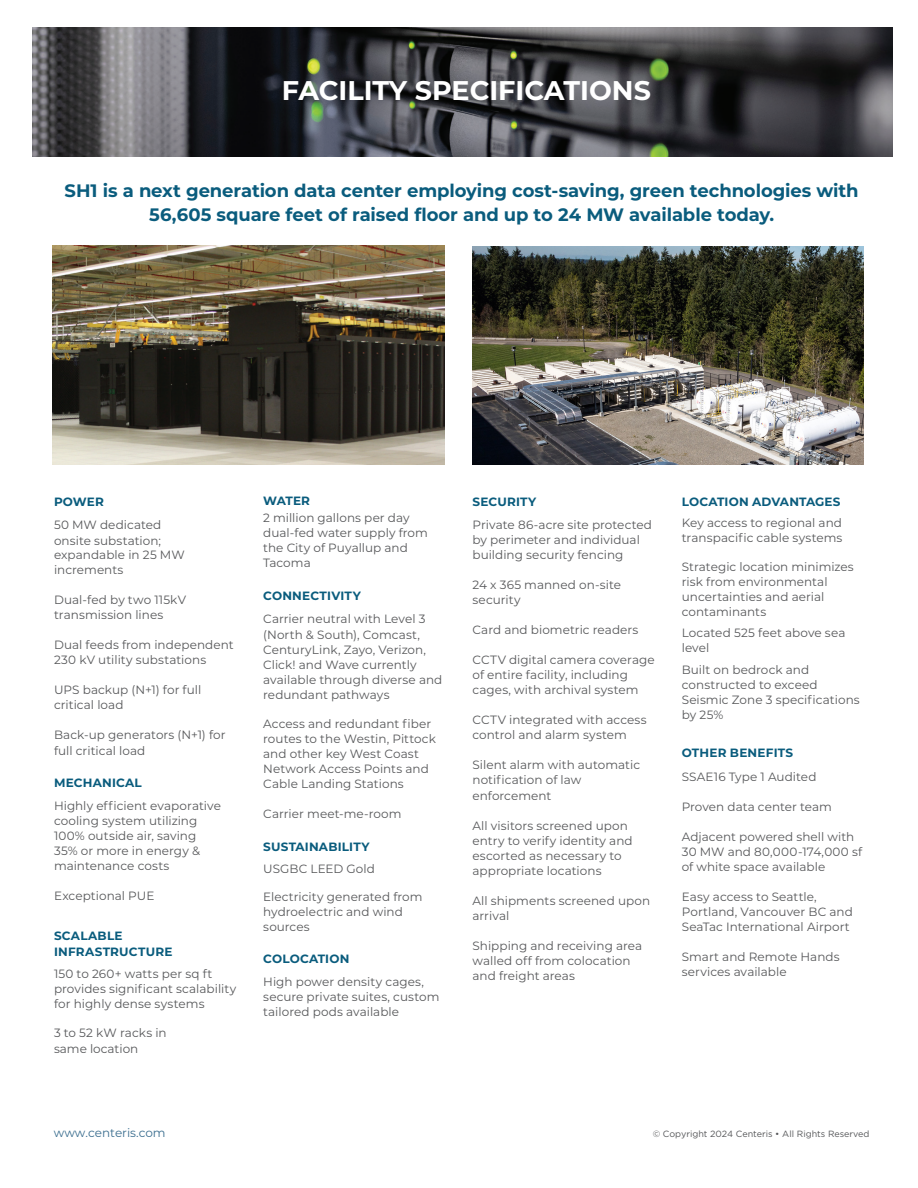
<style>
.page{position:relative;width:918px;height:1188px;background:#fff}
.page>*{position:absolute;margin:0;border:0;box-sizing:border-box;transform-origin:0 0}
.t1{font:700 27px "Montserrat";color:#fff}
.t2{font:700 18px/24px "Montserrat";letter-spacing:-.005em;color:#0a5c7d;text-align:center}
.t3{font:12px/15px "Montserrat";letter-spacing:.005em;color:#57585a}
.t4{font:700 12px/16.5px "Montserrat";letter-spacing:.02em;color:#0a5c7d}
.t5{font:12px "Montserrat";color:#3b6e8f}
.t6{font:9px "Gotham";color:#57585a}
.s1{font-weight:700;color:#0a5c7d}
</style>
<div class="page">
<img style="left:33px;top:28px;width:859px;height:129px">
<img style="left:472px;top:246px;width:392px;height:219px">
<img style="left:53px;top:246px;width:391px;height:219px">
<p class="t1" style="left:282px;top:71px;width:370px">FACILITY SPECIFICATIONS</p>
<p class="t2" style="left:64px;top:178px;width:796px">SH1 is a next generation data center employing cost-saving, green technologies with<br>56,605 square feet of raised floor and up to 24 MW available today.</p>
<p class="t3" style="left:54px;top:489px;width:109px;line-height:23.2px"><span class="s1">POWER<br></span>50 MW dedicated</p>
<p class="t3" style="left:54px;top:534px;width:132px;line-height:13.5px">onsite substation; expandable in 25 MW</p>
<p class="t3" style="left:54px;top:562px;width:71px">increments</p>
<p class="t3" style="left:54px;top:592px;width:134px">Dual-fed by two 115kV transmission lines</p>
<p class="t3" style="left:54px;top:637px;width:181px">Dual feeds from independent<br>230 kV utility substations</p>
<p class="t3" style="left:54px;top:682px;width:149px">UPS backup (N+1) for full critical load</p>
<p class="t3" style="left:54px;top:726px;width:173px;line-height:16.5px">Back-up generators (N+1) for full critical load</p>
<p class="t3" style="left:54px;top:770px;width:169px;line-height:23.2px"><span class="s1">MECHANICAL<br></span>Highly efficient evaporative</p>
<p class="t3" style="left:54px;top:813px;width:148px">cooling system utilizing<br>100% outside air, saving<br>35% or more in energy &amp; maintenance costs</p>
<p class="t3" style="left:54px;top:888px;width:102px">Exceptional PUE</p>
<p class="t4" style="left:54px;top:927px;width:120px">SCALABLE<br>INFRASTRUCTURE</p>
<p class="t3" style="left:54px;top:966px;width:184px">150 to 260+ watts per sq ft provides significant scalability for highly dense systems</p>
<p class="t3" style="left:54px;top:1024px;width:114px;line-height:16.5px">3 to 52 kW racks in same location</p>
<p class="t4" style="left:263px;top:492px;width:48px">WATER</p>
<p class="t3" style="left:263px;top:509px;width:148px">2 million gallons per day</p>
<p class="t3" style="left:263px;top:524px;width:166px">dual-fed water supply from the City of Puyallup and<br>Tacoma</p>
<p class="t4" style="left:263px;top:587px;width:99px">CONNECTIVITY</p>
<p class="t3" style="left:263px;top:610px;width:164px;line-height:16.5px">Carrier neutral with Level 3 (North &amp; South), Comcast,</p>
<p class="t3" style="left:263px;top:642px;width:181px">CenturyLink, Zayo, Verizon,<br>Click! and Wave currently available through diverse and redundant pathways</p>
<p class="t3" style="left:263px;top:716px;width:174px">Access and redundant fiber routes to the Westin, Pittock and other key West Coast<br>Network Access Points and<br>Cable Landing Stations</p>
<p class="t3" style="left:263px;top:806px;width:140px">Carrier meet-me-room</p>
<p class="t4" style="left:263px;top:838px;width:108px">SUSTAINABILITY</p>
<p class="t3" style="left:263px;top:860px;width:113px">USGBC LEED Gold</p>
<p class="t3" style="left:263px;top:889px;width:161px">Electricity generated from hydroelectric and wind sources</p>
<p class="t4" style="left:263px;top:949px;width:88px">COLOCATION</p>
<p class="t3" style="left:263px;top:974px;width:178px">High power density cages, secure private suites, custom tailored pods available</p>
<p class="t4" style="left:472px;top:492px;width:65px">SECURITY</p>
<p class="t3" style="left:472px;top:517px;width:181px">Private 86-acre site protected by perimeter and individual building security fencing</p>
<p class="t3" style="left:472px;top:577px;width:150px">24 x 365 manned on-site security</p>
<p class="t3" style="left:472px;top:622px;width:167px">Card and biometric readers</p>
<p class="t3" style="left:472px;top:652px;width:184px">CCTV digital camera coverage of entire facility, including cages, with archival system</p>
<p class="t3" style="left:472px;top:712px;width:176px">CCTV integrated with access control and alarm system</p>
<p class="t3" style="left:472px;top:757px;width:169px">Silent alarm with automatic notification of law</p>
<p class="t3" style="left:472px;top:788px;width:80px">enforcement</p>
<p class="t3" style="left:472px;top:818px;width:162px">All visitors screened upon entry to verify identity and escorted as necessary to appropriate locations</p>
<p class="t3" style="left:472px;top:893px;width:179px">All shipments screened upon arrival</p>
<p class="t3" style="left:472px;top:938px;width:171px">Shipping and receiving area walled off from colocation and freight areas</p>
<p class="t4" style="left:682px;top:492px;width:160px">LOCATION ADVANTAGES</p>
<p class="t3" style="left:682px;top:515px;width:162px">Key access to regional and transpacific cable systems</p>
<p class="t3" style="left:682px;top:559px;width:174px">Strategic location minimizes risk from environmental uncertainties and aerial contaminants</p>
<p class="t3" style="left:682px;top:625px;width:165px">Located 525 feet above sea level</p>
<p class="t3" style="left:682px;top:662px;width:180px">Built on bedrock and constructed to exceed<br>Seismic Zone 3 specifications by 25%</p>
<p class="t4" style="left:682px;top:744px;width:113px">OTHER BENEFITS</p>
<p class="t3" style="left:682px;top:769px;width:136px">SSAE16 Type 1 Audited</p>
<p class="t3" style="left:682px;top:799px;width:152px">Proven data center team</p>
<p class="t3" style="left:682px;top:829px;width:182px">Adjacent powered shell with<br>30 MW and 80,000-174,000 sf of white space available</p>
<p class="t3" style="left:682px;top:889px;width:173px">Easy access to Seattle,<br>Portland, Vancouver BC and<br>SeaTac International Airport</p>
<p class="t3" style="left:682px;top:949px;width:159px">Smart and Remote Hands services available</p>
<p class="t5" style="left:54px;top:1124px;width:113px">www.centeris.com</p>
<p class="t6" style="left:653px;top:1128px;width:218px">© Copyright 2024 Centeris • All Rights Reserved</p>
</div>
